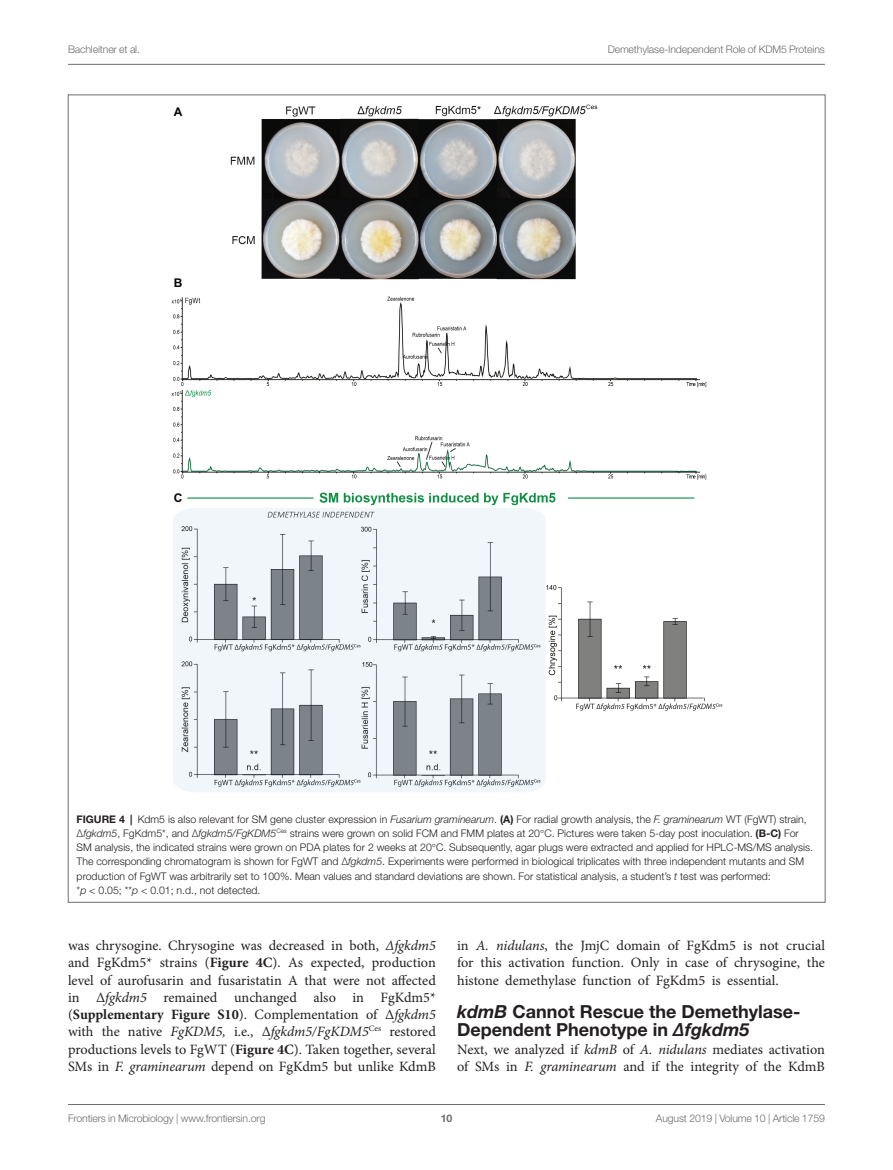
<style>
.page{position:relative;width:893px;height:1170px;background:#fff}
.page>*{position:absolute;margin:0;border:0;box-sizing:border-box;transform-origin:0 0}
.HEAD_2{font:700 18px/18.8px "Helvetica Neue LT Std";color:#231f20}
.TEXT{font:14.25px/17.2px "Minion Pro";color:#231f20;text-align:justify}
.TEXT_FLUSH{font:14.25px/17.2px "Minion Pro";color:#231f20}
.t1{font:700 12px "Arial";color:#040503}
.FIG_LEG{font:300 10.5px/14.2px "Helvetica Neue LT Std";color:#231f20}
.t2{font:300 10.5px "Helvetica Neue LT Std";letter-spacing:-.015em;color:#6c6d70}
.t3{font:700 10.5px "Helvetica Neue LT Std";color:#6c6d70}
.s1{font-weight:700}
.s2{font-style:italic}
.s3{font-family:"STIX General";font-weight:400}
</style>
<div class="page">
<hr style="left:68px;top:64px;width:757px;height:1px;background:#6c6d70">
<hr style="left:68px;top:1104px;width:757px;height:1px;background:#6c6d70">
<img style="left:171px;top:104px;width:552px;height:688px">
<p class="t2" style="left:68px;top:42px;width:73px">Bachleitner et al.</p>
<p class="t2" style="left:608px;top:42px;width:219px">Demethylase-Independent Role of KDM5 Proteins</p>
<p class="t1" style="left:174px;top:104px;width:10px">A</p>
<p class="t1" style="left:174px;top:274px;width:10px">B</p>
<p class="t1" style="left:174px;top:489px;width:10px">C</p>
<p class="FIG_LEG" style="left:77px;top:811px;width:738px"><span class="s1">FIGURE 4 |</span> Kdm5 is also relevant for SM gene cluster expression in <span class="s2">Fusarium graminearum</span>. <span class="s1">(A)</span> For radial growth analysis, the <span class="s2">F. graminearum</span> WT (FgWT) strain, Δ<span class="s2">fgkdm5</span>, FgKdm5*, and Δ<span class="s2">fgkdm5/FgKDM5</span><sup>Ces</sup> strains were grown on solid FCM and FMM plates at 20<span class="s3">°</span>C. Pictures were taken 5-day post inoculation. <span class="s1">(B-C)</span> For SM analysis, the indicated strains were grown on PDA plates for 2 weeks at 20<span class="s3">°</span>C. Subsequently, agar plugs were extracted and applied for HPLC-MS/MS analysis.<br>The corresponding chromatogram is shown for FgWT and Δ<span class="s2">fgkdm5</span>. Experiments were performed in biological triplicates with three independent mutants and SM production of FgWT was arbitrarily set to 100%. Mean values and standard deviations are shown. For statistical analysis, a student’s <span class="s2">t</span> test was performed:<br>*<span class="s2">p</span> &lt; 0.05; **<span class="s2">p</span> &lt; 0.01; n.d., not detected.</p>
<p class="TEXT" style="left:68px;top:936px;width:369px">was chrysogine. Chrysogine was decreased in both, <span class="s2">∆fgkdm5 </span>and FgKdm5* strains (<span class="s1">Figure 4C</span>). As expected, production level of aurofusarin and fusaristatin A that were not affected in Δ<span class="s2">fgkdm5</span> remained unchanged also in FgKdm5* (<span class="s1">Supplementary Figure S10</span>). Complementation of ∆<span class="s2">fgkdm5 </span>with the native <span class="s2">FgKDM5,</span> i.e., ∆<span class="s2">fgkdm5/FgKDM5</span><sup>Ces</sup> restored productions levels to FgWT (<span class="s1">Figure 4C</span>). Taken together, several SMs in <span class="s2">F. graminearum</span> depend on FgKdm5 but unlike KdmB</p>
<p class="TEXT" style="left:457px;top:936px;width:369px">in <span class="s2">A. nidulans</span>, the JmjC domain of FgKdm5 is not crucial for this activation function. Only in case of chrysogine, the histone demethylase function of FgKdm5 is essential.</p>
<p class="HEAD_2" style="left:457px;top:1001px;width:345px"><span class="s2">kdmB</span> Cannot Rescue the Demethylase-<br>Dependent Phenotype in <span class="s2">∆fgkdm5</span></p>
<p class="TEXT_FLUSH" style="left:457px;top:1040px;width:369px">Next, we analyzed if <span class="s2">kdmB</span> of <span class="s2">A. nidulans</span> mediates activation of SMs in <span class="s2">F. graminearum</span> and if the integrity of the KdmB</p>
<p class="t2" style="left:68px;top:1111px;width:199px">Frontiers in Microbiology | www.frontiersin.org</p>
<p class="t3" style="left:441px;top:1111px;width:13px">10</p>
<p class="t2" style="left:656px;top:1111px;width:170px">August 2019 | Volume 10 | Article 1759</p>
</div>
